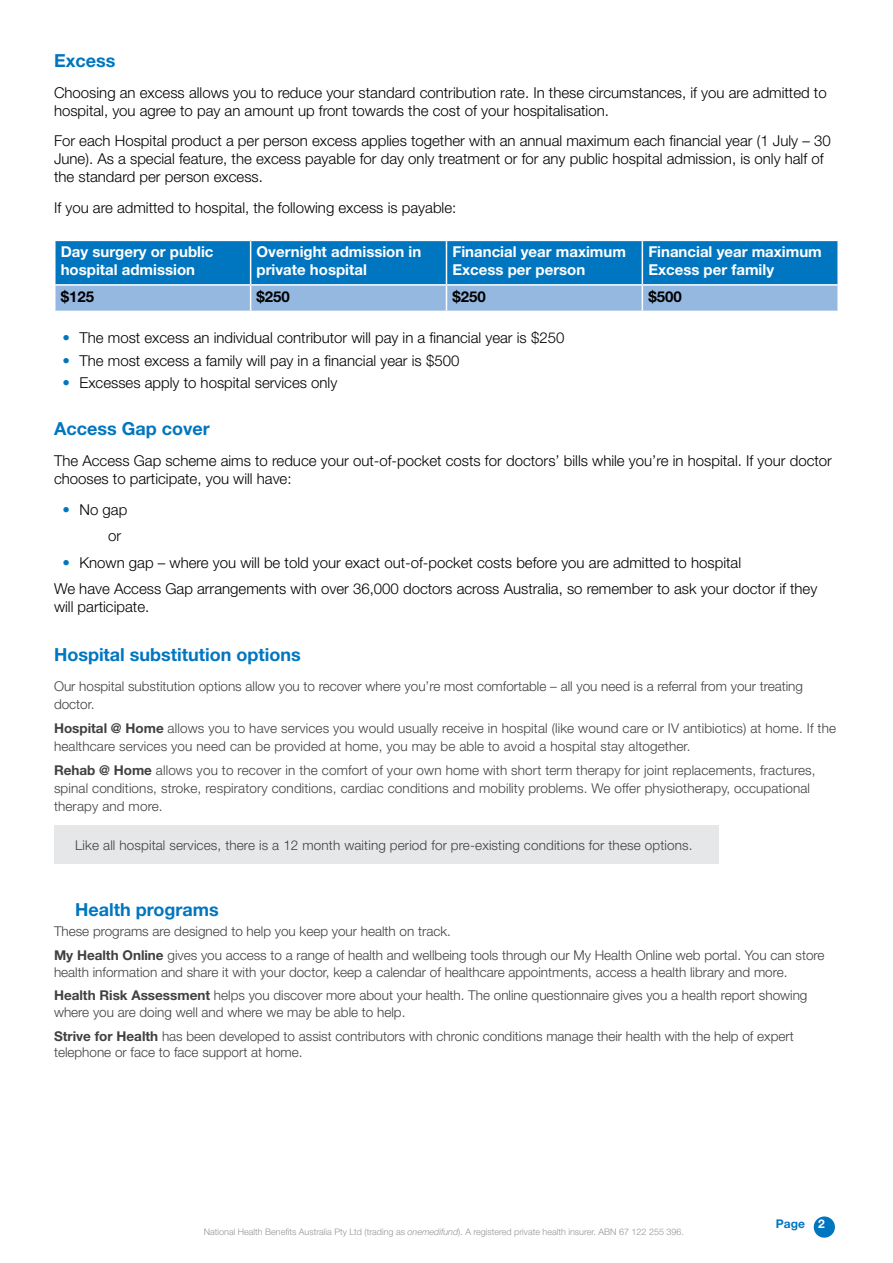
<style>
.page{position:relative;width:893px;height:1263px;background:#fff}
.page>*{position:absolute;margin:0;border:0;box-sizing:border-box;transform-origin:0 0}
.t1{font:700 18px "Helvetica Neue LT Std";color:#0076c0}
.t2{font:300 15px/18px "Helvetica Neue LT Std";color:#000}
.t3{font:700 15px/18px "Helvetica Neue LT Std";color:#fff}
.t4{font:700 15px "Helvetica Neue LT Std";color:#000}
.t5{font:300 13.5px/18px "Helvetica Neue LT Std";color:#414042}
.t6{font:700 12px "Helvetica Neue LT Std";color:#0076c0}
.t7{font:300 9px "Helvetica Neue LT Std";color:#939598}
.s1{color:#0076c0}
.s2{font-weight:700}
.s3{font-style:italic}
.s4{color:#fff}
</style>
<div class="page">
<div style="left:814px;top:1216px;width:21px;height:22px;background:#0076c0;border-radius:50%"></div>
<div style="left:54px;top:825px;width:664px;height:38px;background:#e6e7e8"></div>
<svg style="left:55px;top:240px;width:783px;height:71px;background:#4093ce"></svg>
<hr style="left:837px;top:286px;width:2px;height:25px;background:#fff">
<h1 class="t1" style="left:54px;top:49px;width:63px">Excess</h1>
<p class="t2" style="left:54px;top:83px;width:774px">Choosing an excess allows you to reduce your standard contribution rate. In these circumstances, if you are admitted to hospital, you agree to pay an amount up front towards the cost of your hospitalisation.</p>
<p class="t2" style="left:54px;top:132px;width:778px">For each Hospital product a per person excess applies together with an annual maximum each financial year (1 July – 30<br>June). As a special feature, the excess payable for day only treatment or for any public hospital admission, is only half of the standard per person excess.</p>
<p class="t2" style="left:54px;top:198px;width:404px">If you are admitted to hospital, the following excess is payable:</p>
<p class="t3" style="left:61px;top:242px;width:154px">Day surgery or public hospital admission</p>
<p class="t3" style="left:257px;top:242px;width:166px">Overnight admission in private hospital</p>
<p class="t3" style="left:452px;top:242px;width:175px">Financial year maximum<br>Excess per person</p>
<p class="t3" style="left:648px;top:242px;width:175px">Financial year maximum<br>Excess per family</p>
<p class="t4" style="left:61px;top:287px;width:35px">$125</p>
<p class="t4" style="left:257px;top:287px;width:35px">$250</p>
<p class="t4" style="left:452px;top:287px;width:35px">$250</p>
<p class="t4" style="left:648px;top:287px;width:35px">$500</p>
<p class="t2" style="left:63px;top:329px;width:503px"><span class="s1">•</span> The most excess an individual contributor will pay in a financial year is $250</p>
<p class="t2" style="left:63px;top:351px;width:398px"><span class="s1">•</span> The most excess a family will pay in a financial year is $500</p>
<p class="t2" style="left:63px;top:373px;width:276px"><span class="s1">•</span> Excesses apply to hospital services only</p>
<h1 class="t1" style="left:54px;top:418px;width:157px">Access Gap cover</h1>
<p class="t2" style="left:54px;top:451px;width:779px">The Access Gap scheme aims to reduce your out-of-pocket costs for doctors’ bills while you’re in hospital. If your doctor chooses to participate, you will have:</p>
<p class="t2" style="left:108px;top:496px;width:21px;line-height:26.5px;text-indent:-45px"><span class="s1">•</span> No gap or</p>
<p class="t2" style="left:54px;top:549px;width:765px;line-height:26.5px;text-indent:9px"><span class="s1">•</span> Known gap – where you will be told your exact out-of-pocket costs before you are admitted to hospital<br>We have Access Gap arrangements with over 36,000 doctors across Australia, so remember to ask your doctor if they</p>
<p class="t2" style="left:54px;top:598px;width:97px">will participate.</p>
<h1 class="t1" style="left:54px;top:643px;width:248px">Hospital substitution options</h1>
<p class="t5" style="left:54px;top:677px;width:750px">Our hospital substitution options allow you to recover where you’re most comfortable – all you need is a referral from your treating doctor.</p>
<p class="t5" style="left:54px;top:719px;width:783px"><span class="s2">Hospital @ Home</span> allows you to have services you would usually receive in hospital (like wound care or IV antibiotics) at home. If the healthcare services you need can be provided at home, you may be able to avoid a hospital stay altogether.</p>
<p class="t5" style="left:54px;top:761px;width:763px"><span class="s2">Rehab @ Home</span> allows you to recover in the comfort of your own home with short term therapy for joint replacements, fractures, spinal conditions, stroke, respiratory conditions, cardiac conditions and mobility problems. We offer physiotherapy, occupational therapy and more.</p>
<p class="t5" style="left:75px;top:836px;width:619px">Like all hospital services, there is a 12 month waiting period for pre-existing conditions for these options.</p>
<h1 class="t1" style="left:75px;top:898px;width:145px">Health programs</h1>
<p class="t5" style="left:54px;top:919px;width:772px;line-height:23.7px">These programs are designed to help you keep your health on track.<br><span class="s2">My Health Online</span> gives you access to a range of health and wellbeing tools through our My Health Online web portal. You can store</p>
<p class="t5" style="left:54px;top:959px;width:755px;line-height:23.7px">health information and share it with your doctor, keep a calendar of healthcare appointments, access a health library and more.<br><span class="s2">Health Risk Assessment</span> helps you discover more about your health. The online questionnaire gives you a health report showing</p>
<p class="t5" style="left:54px;top:1000px;width:741px;line-height:23.7px">where you are doing well and where we may be able to help.<br><span class="s2">Strive for Health</span> has been developed to assist contributors with chronic conditions manage their health with the help of expert</p>
<p class="t5" style="left:54px;top:1043px;width:250px">telephone or face to face support at home.</p>
<p class="t7" style="left:204px;top:1227px;width:482px">National Health Benefits Australia Pty Ltd (trading as <span class="s3">onemedifund</span>). A registered private health insurer. ABN 67 122 255 396.</p>
<p class="t6" style="left:776px;top:1216px;width:51px">Page <span class="s4">2</span></p>
</div>
